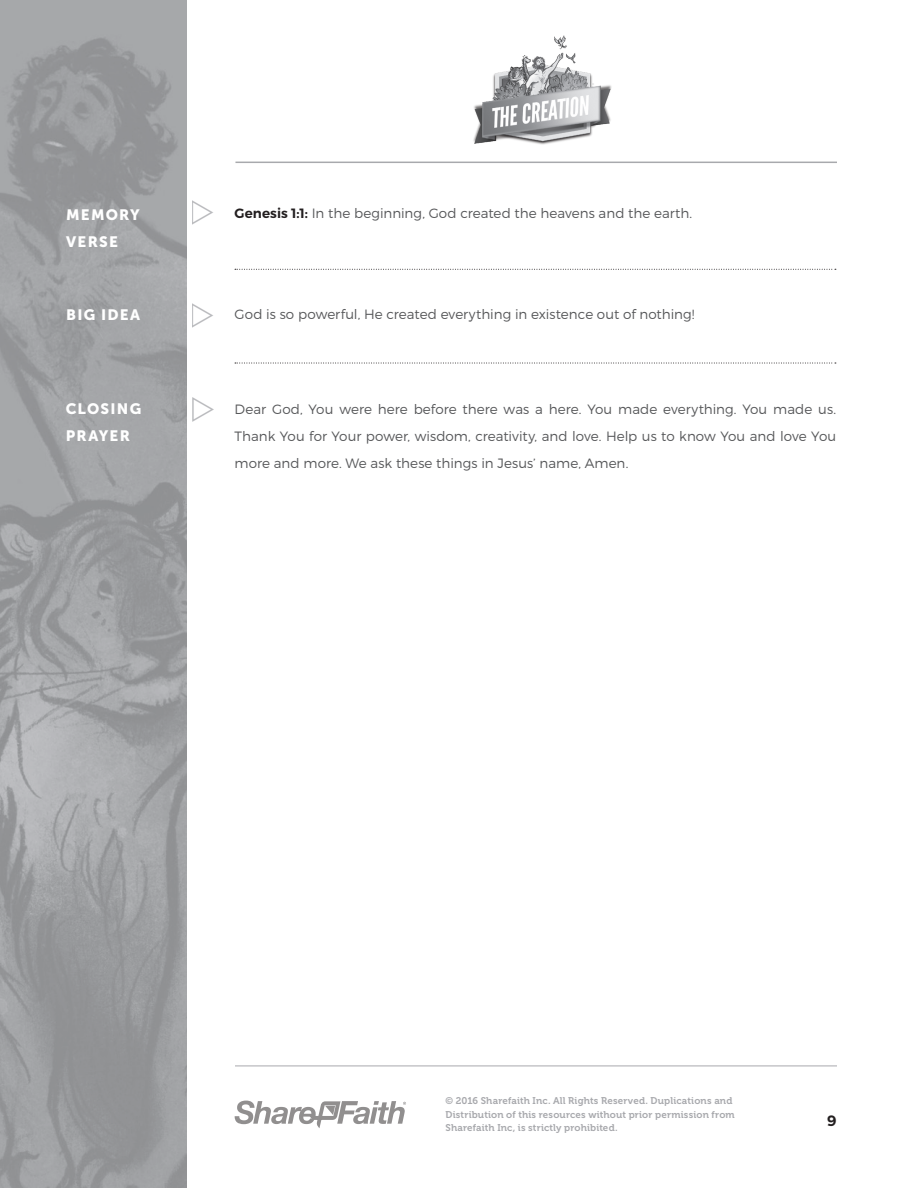
<style>
.page{position:relative;width:918px;height:1188px;background:#fff}
.page>*{position:absolute;margin:0;border:0;box-sizing:border-box;transform-origin:0 0}
.side-bar_Headings{font:15px "Museo Sans 900";letter-spacing:.085em;color:#fff}
.t1{font:600 15px "Montserrat";color:#231f20}
.Bold-First-Paragraph{font:300 13.5px/27px "Montserrat";color:#57585a;text-align:justify}
.Mem_Verse_Paragraph{font:300 13.5px "Montserrat";color:#57585a}
.t2{font:9.75px/13.5px "Museo 700";letter-spacing:.015em;color:#a8a9ad}
.s1{font-weight:600;color:#231f20}
</style>
<div class="page">
<img style="left:0;top:0;width:187px;height:1188px">
<hr style="left:235px;top:1066px;width:602px;height:1px;background:#a8a9ad">
<svg style="left:235px;top:1101px;width:171px;height:27px"></svg>
<img style="left:473px;top:35px;width:139px;height:110px">
<hr style="left:235px;top:162px;width:602px;height:1px;background:#a8a9ad">
<svg style="left:235px;top:269px;width:601px;height:1px"></svg>
<svg style="left:235px;top:363px;width:601px;height:1px"></svg>
<p class="side-bar_Headings" style="left:66px;top:206px;width:75px">MEMORY</p>
<p class="side-bar_Headings" style="left:66px;top:233px;width:53px">VERSE</p>
<p class="Mem_Verse_Paragraph" style="left:235px;top:205px;width:459px"><span class="s1">Genesis 1:1:</span> In the beginning, God created the heavens and the earth.</p>
<p class="side-bar_Headings" style="left:66px;top:306px;width:76px">BIG IDEA</p>
<p class="Bold-First-Paragraph" style="left:235px;top:301px;width:461px">God is so powerful, He created everything in existence out of nothing!</p>
<p class="side-bar_Headings" style="left:66px;top:401px;width:77px">CLOSING</p>
<p class="side-bar_Headings" style="left:66px;top:428px;width:66px">PRAYER</p>
<p class="Bold-First-Paragraph" style="left:235px;top:395px;width:603px">Dear God, You were here before there was a here. You made everything. You made us.<br>Thank You for Your power, wisdom, creativity, and love. Help us to know You and love You more and more. We ask these things in Jesus’ name, Amen.</p>
<p class="t2" style="left:446px;top:1094px;width:291px">© 2016 Sharefaith Inc. All Rights Reserved. Duplications and<br>Distribution of this resources without prior permission from<br>Sharefaith Inc, is strictly prohibited.</p>
<p class="t1" style="left:827px;top:1112px;width:11px">9</p>
</div>
